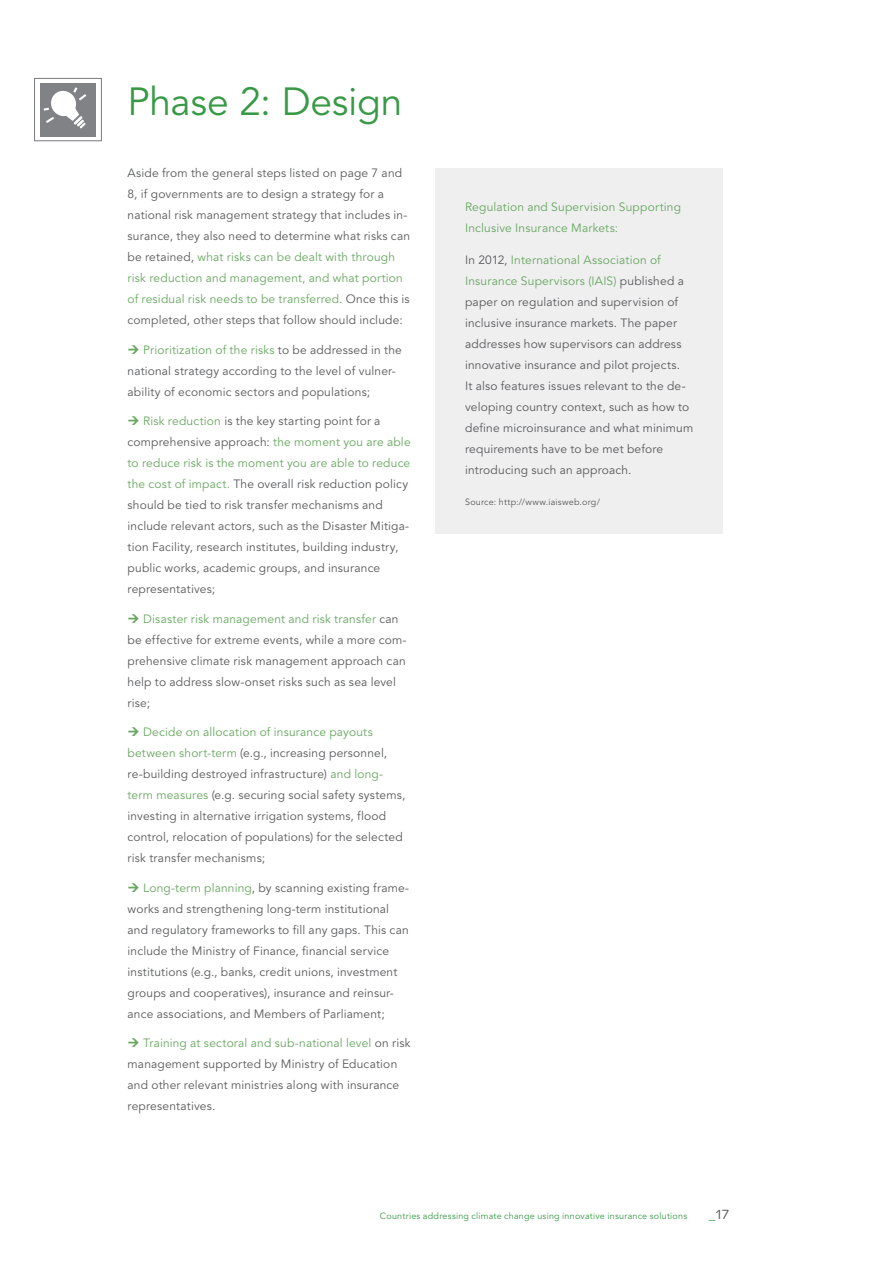
<style>
.page{position:relative;width:893px;height:1263px;background:#fff}
.page>*{position:absolute;margin:0;border:0;box-sizing:border-box;transform-origin:0 0}
.t1{font:39px "Avenir";letter-spacing:-.005em;color:#389946}
.t2{font:13.5px "Syntax";color:#58595b}
.t3{font:12px/21px "Avenir";letter-spacing:.015em;color:#58595b}
.t4{font:12px/21px "Avenir";letter-spacing:.015em;color:#68a760}
.t5{font:9px "Avenir";letter-spacing:.025em;color:#389946}
.t6{font:9px "Avenir";letter-spacing:.025em;color:#58595b}
.s1{color:#68a760}
.s2{color:#389946}
</style>
<div class="page">
<div style="left:436px;top:168px;width:287px;height:366px;background:#efeff0"></div>
<div style="left:34px;top:78px;width:68px;height:63px;border:1px solid #808285"></div>
<div style="left:40px;top:83px;width:56px;height:54px;background:#808285"></div>
<svg style="left:43px;top:87px;width:44px;height:41px"></svg>
<h1 class="t1" style="left:128px;top:79px;width:276px">Phase 2: Design</h1>
<p class="t3" style="left:128px;top:163px;width:284px">Aside from the general steps listed on page 7 and 8, if governments are to design a strategy for a national risk management strategy that includes in&shy;surance, they also need to determine what risks can be retained, <span class="s1">what risks can be dealt with through risk reduction and management, and what portion of residual risk needs to be transferred.</span> Once this is completed, other steps that follow should include:</p>
<p class="t3" style="left:128px;top:339px;width:276px;text-indent:16px"><span class="s1">Prioritization of the risks</span> to be addressed in the national strategy according to the level of vulner&shy;ability of economic sectors and populations;</p>
<p class="t3" style="left:128px;top:411px;width:285px;text-indent:16px"><span class="s1">Risk reduction</span> is the key starting point for a comprehensive approach: <span class="s1">the moment you are able to reduce risk is the moment you are able to reduce the cost of impact.</span> The overall risk reduction policy should be tied to risk transfer mechanisms and include relevant actors, such as the Disaster Mitiga&shy;tion Facility, research institutes, building industry, public works, academic groups, and insurance representatives;</p>
<p class="t3" style="left:128px;top:608px;width:280px;text-indent:16px"><span class="s1">Disaster risk management and risk transfer</span> can be effective for extreme events, while a more com&shy;prehensive climate risk management approach can help to address slow-onset risks such as sea level rise;</p>
<p class="t3" style="left:128px;top:722px;width:279px;text-indent:16px"><span class="s1">Decide on allocation of insurance payouts between short-term</span> (e.g., increasing personnel, re-building destroyed infrastructure) <span class="s1">and long&shy;term measures</span> (e.g. securing social safety systems, investing in alternative irrigation systems, flood control, relocation of populations) for the selected risk transfer mechanisms;</p>
<p class="t3" style="left:128px;top:877px;width:283px;text-indent:16px"><span class="s1">Long-term planning</span>, by scanning existing frame&shy;works and strengthening long-term institutional and regulatory frameworks to fill any gaps. This can include the Ministry of Finance, financial service institutions (e.g., banks, credit unions, investment groups and cooperatives), insurance and reinsur&shy;ance associations, and Members of Parliament;</p>
<p class="t3" style="left:128px;top:1033px;width:285px;text-indent:16px"><span class="s1">Training at sectoral and sub-national level</span> on risk management supported by Ministry of Education and other relevant ministries along with insurance representatives.</p>
<p class="t4" style="left:465px;top:197px;width:217px">Regulation and Supervision Supporting<br>Inclusive Insurance Markets:</p>
<p class="t3" style="left:465px;top:249px;width:230px">In 2012, <span class="s1">International Association of Insurance Supervisors (IAIS)</span> published a paper on regulation and supervision of inclusive insurance markets. The paper addresses how supervisors can address innovative insurance and pilot projects.<br>It also features issues relevant to the de&shy;veloping country context, such as how to define microinsurance and what minimum requirements have to be met before introducing such an approach.</p>
<p class="t6" style="left:465px;top:497px;width:136px">Source: http://www.iaisweb.org/</p>
<p class="t5" style="left:380px;top:1211px;width:309px">Countries addressing climate change using innovative insurance solutions</p>
<p class="t2" style="left:709px;top:1206px;width:22px"><span class="s2">_</span>17</p>
</div>
